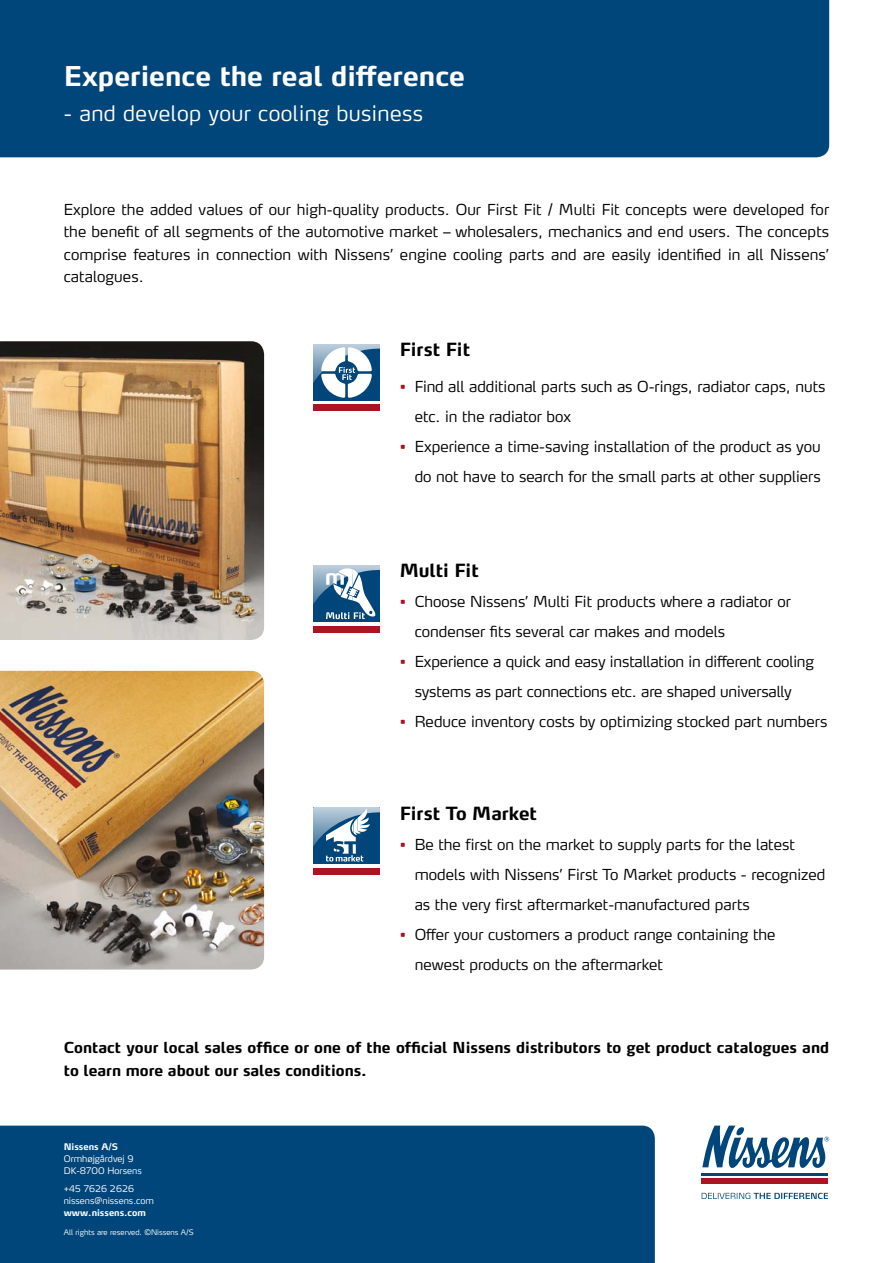
<style>
.page{position:relative;width:893px;height:1263px;background:#fff}
.page>*{position:absolute;margin:0;border:0;box-sizing:border-box;transform-origin:0 0}
.t1{font:700 27px "Max LF";color:#fff}
.t2{font:300 21px "Max LF";letter-spacing:.02em;color:#fff}
.t3{font:700 18px "Max LF";color:#000}
.t4{font:300 15px/30px "Max LF";color:#000}
.t5{font:700 15px/22.5px "Max LF";color:#000}
.t6{font:300 9px/12px "Max LF";color:#fff}
.t7{font:700 9px "Max LF";color:#fff}
.t8{font:300 7.5px "Max LF";color:#fff}
.s1{font-weight:700;color:#ac1422}
</style>
<div class="page">
<svg style="left:702px;top:1125px;width:128px;height:43px"></svg>
<svg style="left:702px;top:1193px;width:126px;height:6px"></svg>
<hr style="left:702px;top:1173px;width:126px;height:3px;background:#00467a">
<div style="left:702px;top:1178px;width:126px;height:6px;background:#ac1422"></div>
<div style="left:0;top:1125px;width:655px;height:138px;background:#00467a"></div>
<div style="left:0;top:0;width:829px;height:157px;background:#00467a"></div>
<img style="left:0;top:341px;width:264px;height:299px">
<img style="left:0;top:671px;width:264px;height:298px">
<div style="left:313px;top:404px;width:67px;height:7px;background:#ac1422"></div>
<svg style="left:313px;top:344px;width:67px;height:55px"></svg>
<div style="left:313px;top:868px;width:67px;height:6px;background:#ac1422"></div>
<svg style="left:313px;top:861px;width:67px;height:3px"></svg>
<svg style="left:313px;top:807px;width:67px;height:54px;background:#618cac"></svg>
<div style="left:313px;top:626px;width:67px;height:6px;background:#ac1422"></div>
<div style="left:313px;top:565px;width:67px;height:57px;background:#00467a"></div>
<svg style="left:313px;top:565px;width:67px;height:54px"></svg>
<h1 class="t1" style="left:64px;top:59px;width:403px">Experience the real difference</h1>
<h2 class="t2" style="left:64px;top:100px;width:361px">- and develop your cooling business</h2>
<p class="t4" style="left:64px;top:197px;width:767px;line-height:22.5px;text-align:justify">Explore the added values of our high-quality products. Our First Fit / Multi Fit concepts were developed for the benefit of all segments of the automotive market – wholesalers, mechanics and end users. The concepts comprise features in connection with Nissens’ engine cooling parts and are easily identified in all Nissens’ catalogues.</p>
<p class="t3" style="left:400px;top:338px;width:72px">First Fit</p>
<p class="t4" style="left:415px;top:371px;width:412px;text-indent:-15px"><span class="s1">•</span> Find all additional parts such as O-rings, radiator caps, nuts etc. in the radiator box</p>
<p class="t4" style="left:400px;top:431px;width:422px;text-align:right"><span class="s1">•</span> Experience a time-saving installation of the product as you do not have to search for the small parts at other suppliers</p>
<p class="t3" style="left:400px;top:559px;width:81px">Multi Fit</p>
<p class="t4" style="left:415px;top:586px;width:378px;text-indent:-15px"><span class="s1">•</span> Choose Nissens’ Multi Fit products where a radiator or condenser fits several car makes and models</p>
<p class="t4" style="left:400px;top:646px;width:416px;text-align:center"><span class="s1">•</span> Experience a quick and easy installation in different cooling systems as part connections etc. are shaped universally</p>
<p class="t4" style="left:400px;top:706px;width:429px"><span class="s1">•</span> Reduce inventory costs by optimizing stocked part numbers</p>
<p class="t3" style="left:400px;top:802px;width:139px">First To Market</p>
<p class="t4" style="left:415px;top:829px;width:412px;text-indent:-15px"><span class="s1">•</span> Be the first on the market to supply parts for the latest models with Nissens’ First To Market products - recognized as the very first aftermarket-manufactured parts</p>
<p class="t4" style="left:415px;top:919px;width:362px;text-indent:-15px"><span class="s1">•</span> Offer your customers a product range containing the newest products on the aftermarket</p>
<p class="t5" style="left:64px;top:1036px;width:767px">Contact your local sales office or one of the official Nissens distributors to get product catalogues and to learn more about our sales conditions.</p>
<p class="t7" style="left:64px;top:1141px;width:56px">Nissens A/S</p>
<p class="t6" style="left:64px;top:1152px;width:79px">Ormhøjgårdvej 9<br>DK-8700 Horsens</p>
<p class="t6" style="left:64px;top:1182px;width:92px">+45 7626 2626 nissens@nissens.com</p>
<p class="t7" style="left:64px;top:1207px;width:84px">www.nissens.com</p>
<p class="t8" style="left:64px;top:1227px;width:131px">All rights are reserved. ©Nissens A/S</p>
</div>
